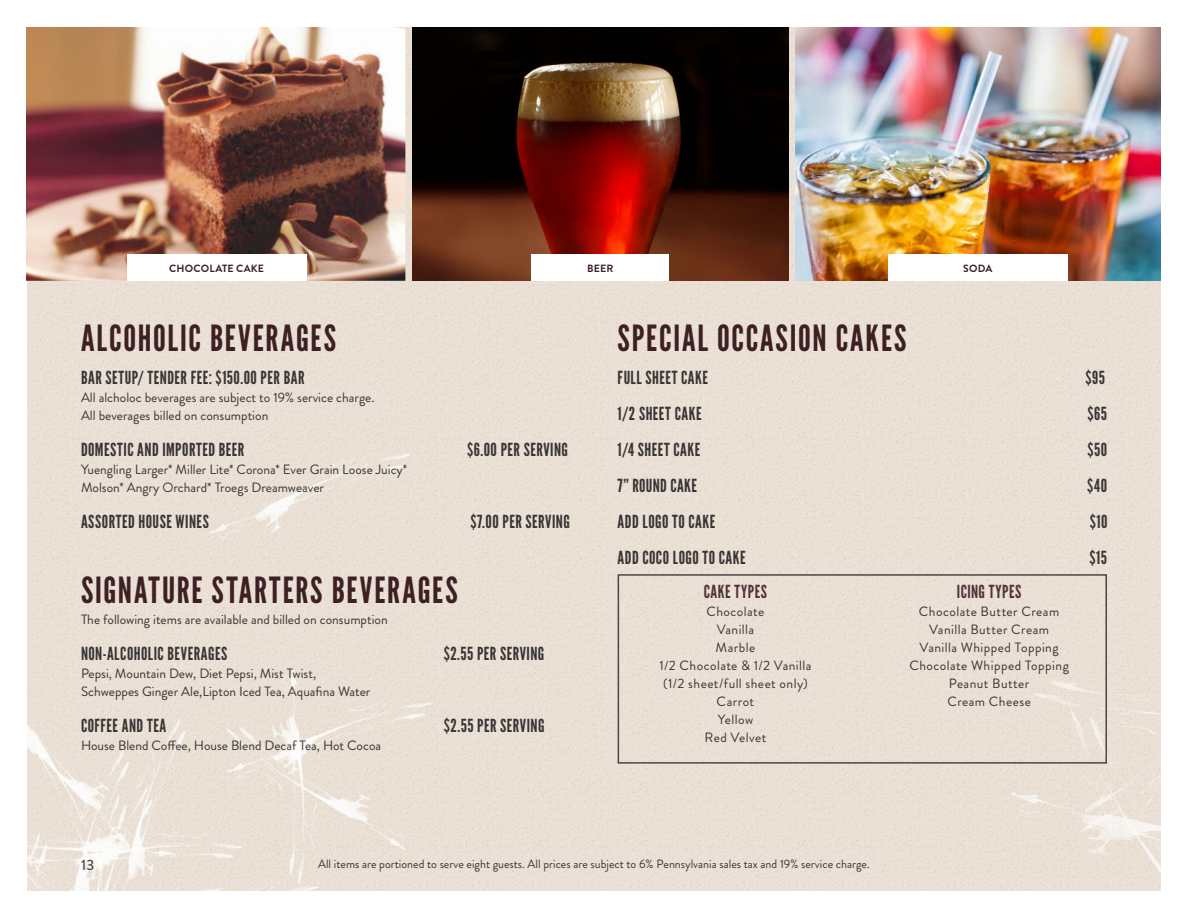
<style>
.page{position:relative;width:1188px;height:918px;background:#fff}
.page>*{position:absolute;margin:0;border:0;box-sizing:border-box;transform-origin:0 0}
.t1{font:36px "League Gothic";letter-spacing:.05em;color:#3d2024}
.t2{font:18px "League Gothic";letter-spacing:.025em;color:#393535}
.t3{font:18px "League Gothic";letter-spacing:.03em;color:#503439}
.t4{font:500 15px "Brandon Grotesque";color:#4e4b4c}
.t5{font:13.5px/18px "Brandon Grotesque";color:#393535}
.t6{font:13.5px/18px "Brandon Grotesque";letter-spacing:.035em;color:#393535;text-align:center}
.t7{font:12px "Brandon Grotesque";color:#393535}
.t8{font:700 10.5px "Brandon Grotesque";letter-spacing:.02em;color:#3d2024}
</style>
<div class="page">
<div style="left:27px;top:27px;width:1134px;height:864px;background:#eae0d6"></div>
<img style="left:412px;top:27px;width:377px;height:254px">
<img style="left:26px;top:27px;width:379px;height:254px">
<div style="left:531px;top:255px;width:138px;height:26px;background:#fff"></div>
<div style="left:127px;top:255px;width:180px;height:26px;background:#fff"></div>
<img style="left:795px;top:27px;width:366px;height:254px">
<div style="left:888px;top:255px;width:180px;height:26px;background:#fff"></div>
<div style="left:618px;top:574px;width:489px;height:190px;border:2px solid #241f1f"></div>
<p class="t8" style="left:169px;top:261px;width:96px">CHOCOLATE CAKE</p>
<p class="t8" style="left:587px;top:261px;width:28px">BEER</p>
<p class="t8" style="left:963px;top:261px;width:31px">SODA</p>
<h1 class="t1" style="left:81px;top:318px;width:257px">ALCOHOLIC BEVERAGES</h1>
<h2 class="t2" style="left:81px;top:368px;width:225px">BAR SETUP/ TENDER FEE: $150.00 PER BAR</h2>
<p class="t5" style="left:81px;top:389px;width:295px">All alcholoc beverages are subject to 19% service charge.<br>All beverages billed on consumption</p>
<h2 class="t2" style="left:81px;top:440px;width:165px">DOMESTIC AND IMPORTED BEER</h2>
<h2 class="t2" style="left:467px;top:440px;width:102px">$6.00 PER SERVING</h2>
<p class="t5" style="left:81px;top:461px;width:328px">Yuengling Larger* Miller Lite* Corona* Ever Grain Loose Juicy*<br>Molson* Angry Orchard* Troegs Dreamweaver</p>
<h2 class="t2" style="left:81px;top:512px;width:129px">ASSORTED HOUSE WINES</h2>
<h2 class="t2" style="left:470px;top:512px;width:101px">$7.00 PER SERVING</h2>
<h1 class="t1" style="left:81px;top:569px;width:378px">SIGNATURE STARTERS BEVERAGES</h1>
<p class="t5" style="left:81px;top:611px;width:308px">The following items are available and billed on consumption</p>
<h2 class="t2" style="left:81px;top:643px;width:148px">NON-ALCOHOLIC BEVERAGES</h2>
<h2 class="t2" style="left:444px;top:643px;width:102px">$2.55 PER SERVING</h2>
<p class="t5" style="left:81px;top:665px;width:291px">Pepsi, Mountain Dew, Diet Pepsi, Mist Twist,<br>Schweppes Ginger Ale,Lipton Iced Tea, Aquafina Water</p>
<h2 class="t2" style="left:81px;top:715px;width:87px">COFFEE AND TEA</h2>
<h2 class="t2" style="left:444px;top:715px;width:102px">$2.55 PER SERVING</h2>
<p class="t5" style="left:81px;top:737px;width:302px">House Blend Coffee, House Blend Decaf Tea, Hot Cocoa</p>
<h1 class="t1" style="left:618px;top:318px;width:290px">SPECIAL OCCASION CAKES</h1>
<h2 class="t2" style="left:618px;top:368px;width:92px">FULL SHEET CAKE</h2>
<h2 class="t2" style="left:1086px;top:368px;width:21px">$95</h2>
<h2 class="t2" style="left:618px;top:404px;width:85px">1/2 SHEET CAKE</h2>
<h2 class="t2" style="left:1088px;top:404px;width:21px">$65</h2>
<h2 class="t2" style="left:618px;top:440px;width:84px">1/4 SHEET CAKE</h2>
<h2 class="t2" style="left:1087px;top:440px;width:21px">$50</h2>
<h2 class="t2" style="left:618px;top:476px;width:81px">7” ROUND CAKE</h2>
<h2 class="t2" style="left:1087px;top:476px;width:21px">$40</h2>
<h2 class="t2" style="left:618px;top:512px;width:99px">ADD LOGO TO CAKE</h2>
<h2 class="t2" style="left:1090px;top:512px;width:19px">$10</h2>
<h2 class="t2" style="left:618px;top:548px;width:130px">ADD COCO LOGO TO CAKE</h2>
<h2 class="t2" style="left:1089px;top:548px;width:19px">$15</h2>
<h2 class="t3" style="left:704px;top:581px;width:65px">CAKE TYPES</h2>
<p class="t6" style="left:659px;top:603px;width:154px">Chocolate<br>Vanilla<br>Marble<br>1/2 Chocolate &amp; 1/2 Vanilla (1/2 sheet/full sheet only)<br>Carrot<br>Yellow<br>Red Velvet</p>
<h2 class="t3" style="left:957px;top:581px;width:66px">ICING TYPES</h2>
<p class="t6" style="left:909px;top:603px;width:161px">Chocolate Butter Cream<br>Vanilla Butter Cream<br>Vanilla Whipped Topping<br>Chocolate Whipped Topping<br>Peanut Butter<br>Cream Cheese</p>
<p class="t4" style="left:81px;top:854px;width:15px">13</p>
<p class="t7" style="left:318px;top:856px;width:553px">All items are portioned to serve eight guests. All prices are subject to 6% Pennsylvania sales tax and 19% service charge.</p>
</div>
